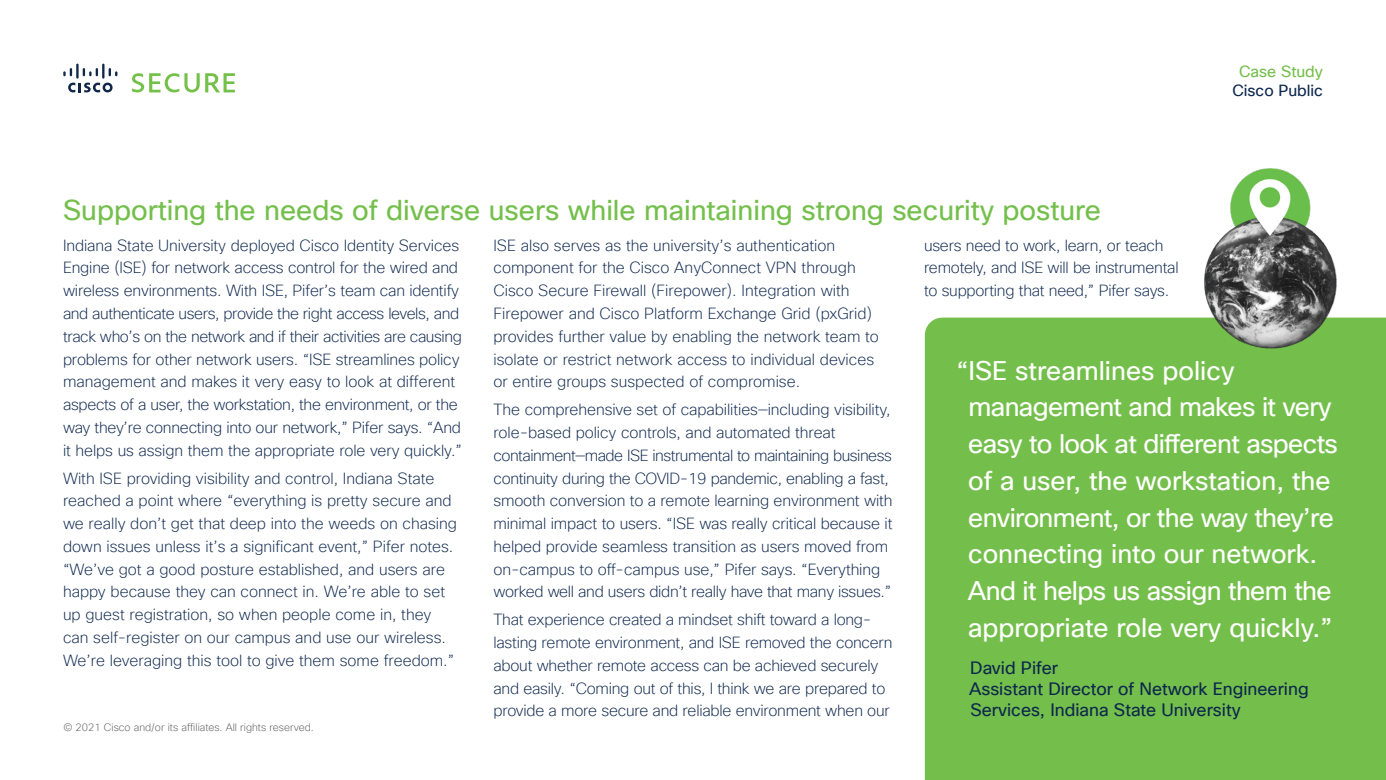
<style>
.page{position:relative;width:1386px;height:780px;background:#fff}
.page>*{position:absolute;margin:0;border:0;box-sizing:border-box;transform-origin:0 0}
.Subhead_2_-_Reg_16_1{font:28px "Cisco Sans TT";color:#74bf4b}
.Quote_or_Callout_-_1{font:26.25px/36.8px "Cisco Sans TT";letter-spacing:-.02em;color:#fff}
.Quote_Author_-_Midni{font:17.5px/21px "Cisco Sans TT";color:#0d274d}
.Body_Midnight_-_9_13{font:200 15.75px/22.8px "Cisco Sans TT";letter-spacing:-.01em;color:#0d274d}
.t1{font:15.75px "Cisco Sans TT";color:#0d274d}
.t2{font:15.75px "Cisco Sans TT";color:#74bf4b}
.Copyright_-_6_7_5_Gr{font:200 10.5px "Cisco Sans TT";color:#58595b}
</style>
<div class="page">
<svg style="left:68px;top:83px;width:45px;height:9px"></svg>
<svg style="left:63px;top:68px;width:9px;height:8px"></svg>
<hr style="left:76px;top:64px;width:3px;height:15px;background:#10274a">
<svg style="left:83px;top:68px;width:15px;height:8px"></svg>
<hr style="left:102px;top:64px;width:3px;height:15px;background:#10274a">
<svg style="left:109px;top:68px;width:8px;height:8px"></svg>
<svg style="left:132px;top:73px;width:103px;height:19px"></svg>
<div style="left:925px;top:317px;width:461px;height:463px;background:#74bf4b"></div>
<img style="left:1201px;top:168px;width:140px;height:186px">
<p class="t2" style="left:1239px;top:61px;width:85px">Case Study</p>
<p class="t1" style="left:1232px;top:80px;width:92px">Cisco Public</p>
<p class="Subhead_2_-_Reg_16_1" style="left:63px;top:192px;width:1040px">Supporting the needs of diverse users while maintaining strong security posture</p>
<p class="Body_Midnight_-_9_13" style="left:63px;top:234px;width:400px">Indiana State University deployed Cisco Identity Services Engine (ISE) for network access control for the wired and wireless environments. With ISE, Pifer’s team can identify and authenticate users, provide the right access levels, and track who’s on the network and if their activities are causing problems for other network users. “ISE streamlines policy management and makes it very easy to look at different aspects of a user, the workstation, the environment, or the way they’re connecting into our network,” Pifer says. “And it helps us assign them the appropriate role very quickly.”</p>
<p class="Body_Midnight_-_9_13" style="left:63px;top:467px;width:395px">With ISE providing visibility and control, Indiana State reached a point where “everything is pretty secure and we really don’t get that deep into the weeds on chasing down issues unless it’s a significant event,” Pifer notes. “We’ve got a good posture established, and users are happy because they can connect in. We’re able to set up guest registration, so when people come in, they can self-register on our campus and use our wireless.<br>We’re leveraging this tool to give them some freedom.”</p>
<p class="Body_Midnight_-_9_13" style="left:494px;top:234px;width:387px">ISE also serves as the university’s authentication component for the Cisco AnyConnect VPN through Cisco Secure Firewall (Firepower). Integration with Firepower and Cisco Platform Exchange Grid (pxGrid) provides further value by enabling the network team to isolate or restrict network access to individual devices or entire groups suspected of compromise.</p>
<p class="Body_Midnight_-_9_13" style="left:494px;top:399px;width:400px">The comprehensive set of capabilities—including visibility, role-based policy controls, and automated threat containment—made ISE instrumental to maintaining business continuity during the COVID-19 pandemic, enabling a fast, smooth conversion to a remote learning environment with minimal impact to users. “ISE was really critical because it helped provide seamless transition as users moved from on-campus to off-campus use,” Pifer says. “Everything worked well and users didn’t really have that many issues.”</p>
<p class="Body_Midnight_-_9_13" style="left:494px;top:609px;width:400px">That experience created a mindset shift toward a long&shy;lasting remote environment, and ISE removed the concern about whether remote access can be achieved securely and easily. “Coming out of this, I think we are prepared to provide a more secure and reliable environment when our</p>
<p class="Body_Midnight_-_9_13" style="left:924px;top:234px;width:256px">users need to work, learn, or teach remotely, and ISE will be instrumental to supporting that need,” Pifer says.</p>
<p class="Quote_or_Callout_-_1" style="left:968px;top:353px;width:371px;text-indent:-11px">“ISE streamlines policy management and makes it very easy to look at different aspects of a user, the workstation, the environment, or the way they’re connecting into our network.<br>And it helps us assign them the appropriate role very quickly.”</p>
<p class="Quote_Author_-_Midni" style="left:969px;top:657px;width:341px">David Pifer<br>Assistant Director of Network Engineering<br>Services, Indiana State University</p>
<p class="Copyright_-_6_7_5_Gr" style="left:64px;top:720px;width:252px">© 2021 Cisco and/or its affiliates. All rights reserved.</p>
</div>
